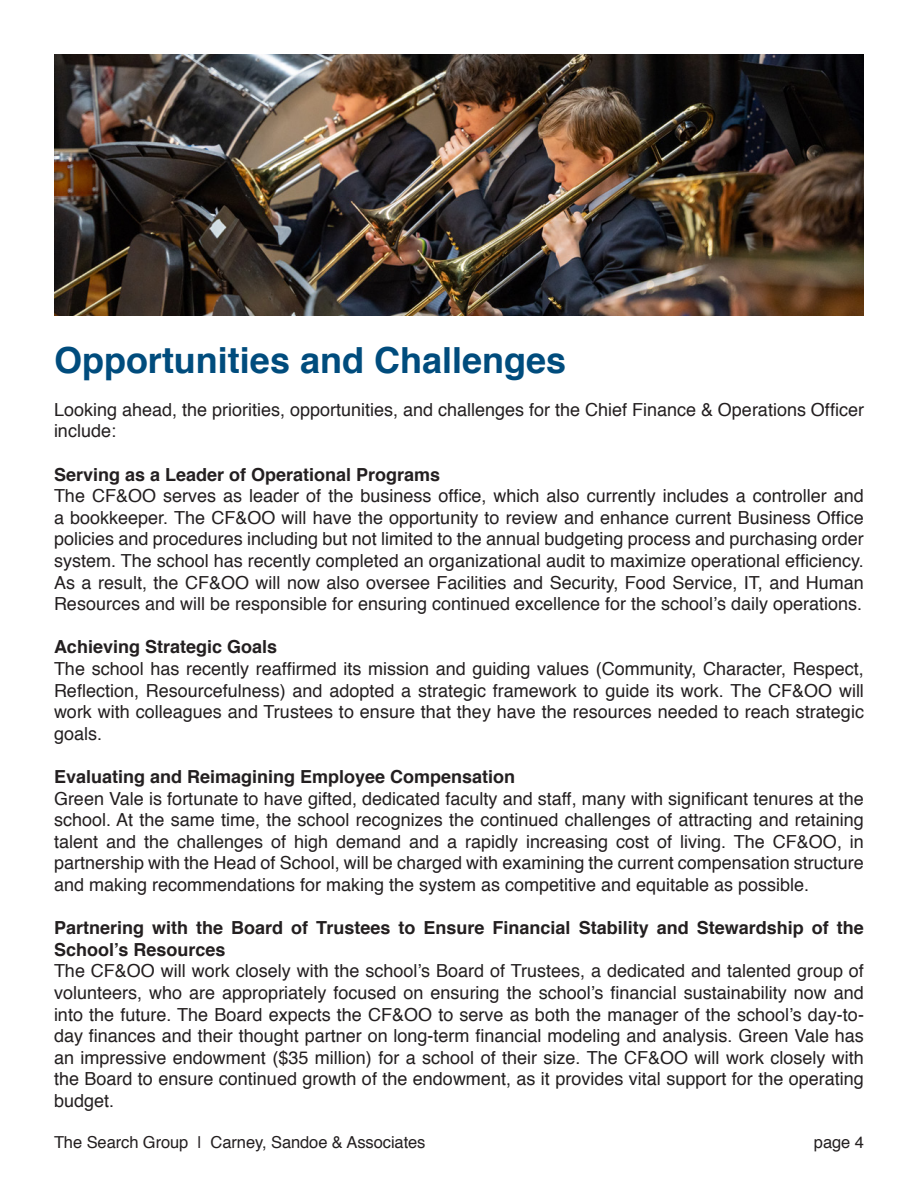
<style>
.page{position:relative;width:918px;height:1188px;background:#fff}
.page>*{position:absolute;margin:0;border:0;box-sizing:border-box;transform-origin:0 0}
.t1{font:700 36px "Helvetica";color:#004c7d}
.t2{font:18px/21.6px "Helvetica";color:#231f20;text-align:justify}
.t3{font:700 18px/21.6px "Helvetica";color:#231f20}
.t4{font:16.5px "Helvetica";letter-spacing:-.005em;color:#231f20}
</style>
<div class="page">
<img style="left:55px;top:54px;width:808px;height:261px">
<p class="t1" style="left:54px;top:331px;width:514px">Opportunities and Challenges</p>
<p class="t2" style="left:54px;top:399px;width:812px">Looking ahead, the priorities, opportunities, and challenges for the Chief Finance &amp; Operations Officer include:</p>
<p class="t3" style="left:54px;top:464px;width:388px">Serving as a Leader of Operational Programs</p>
<p class="t2" style="left:54px;top:486px;width:812px">The CF&amp;OO serves as leader of the business office, which also currently includes a controller and a bookkeeper. The CF&amp;OO will have the opportunity to review and enhance current Business Office policies and procedures including but not limited to the annual budgeting process and purchasing order system. The school has recently completed an organizational audit to maximize operational efficiency.<br>As a result, the CF&amp;OO will now also oversee Facilities and Security, Food Service, IT, and Human Resources and will be responsible for ensuring continued excellence for the school’s daily operations.</p>
<p class="t3" style="left:54px;top:636px;width:225px">Achieving Strategic Goals</p>
<p class="t2" style="left:54px;top:658px;width:812px">The school has recently reaffirmed its mission and guiding values (Community, Character, Respect, Reflection, Resourcefulness) and adopted a strategic framework to guide its work. The CF&amp;OO will work with colleagues and Trustees to ensure that they have the resources needed to reach strategic goals.</p>
<p class="t3" style="left:54px;top:766px;width:463px">Evaluating and Reimagining Employee Compensation</p>
<p class="t2" style="left:54px;top:788px;width:812px">Green Vale is fortunate to have gifted, dedicated faculty and staff, many with significant tenures at the school. At the same time, the school recognizes the continued challenges of attracting and retaining talent and the challenges of high demand and a rapidly increasing cost of living. The CF&amp;OO, in partnership with the Head of School, will be charged with examining the current compensation structure and making recommendations for making the system as competitive and equitable as possible.</p>
<p class="t3" style="left:54px;top:917px;width:811px">Partnering with the Board of Trustees to Ensure Financial Stability and Stewardship of the<br>School’s Resources</p>
<p class="t2" style="left:54px;top:961px;width:811px">The CF&amp;OO will work closely with the school’s Board of Trustees, a dedicated and talented group of volunteers, who are appropriately focused on ensuring the school’s financial sustainability now and into the future. The Board expects the CF&amp;OO to serve as both the manager of the school’s day-to&shy;day finances and their thought partner on long-term financial modeling and analysis. Green Vale has an impressive endowment ($35 million) for a school of their size. The CF&amp;OO will work closely with the Board to ensure continued growth of the endowment, as it provides vital support for the operating budget.</p>
<p class="t4" style="left:54px;top:1129px;width:373px">The Search Group | Carney, Sandoe &amp; Associates</p>
<p class="t4" style="left:814px;top:1129px;width:52px">page 4</p>
</div>
